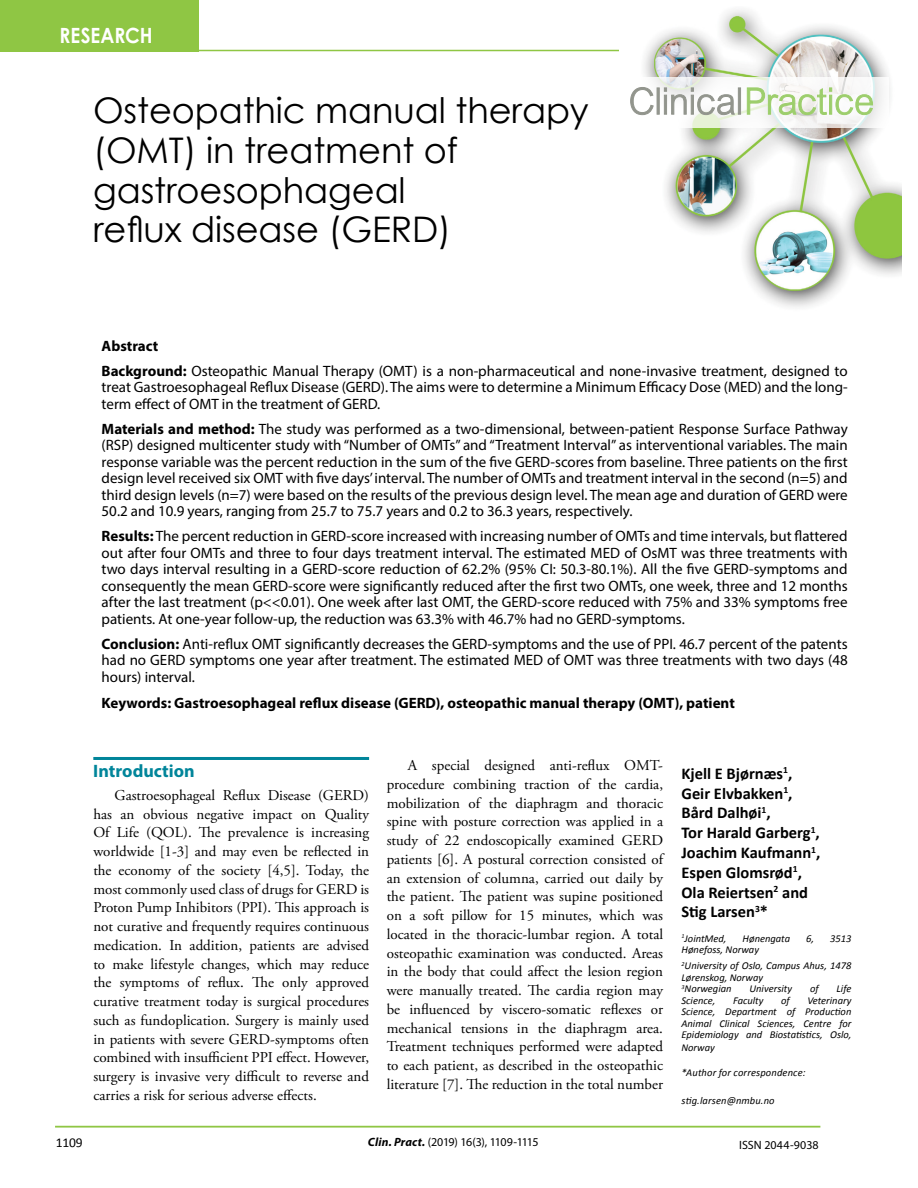
<style>
.page{position:relative;width:918px;height:1188px;background:#fff}
.page>*{position:absolute;margin:0;border:0;box-sizing:border-box;transform-origin:0 0}
.t1{font:35.25px/39.6px "Century Gothic";letter-spacing:-.005em;color:#000}
.t2{font:700 21px "Century Gothic";color:#fff;scale:.9 1}
.t3{font:700 18px "Myriad Pro";color:#00859a}
.t4{font:700 16.5px/19.8px "Calibri";color:#000}
.t5{font:15px/16.5px "Myriad Pro";color:#000;text-align:justify}
.t6{font:15px/18.8px "Adobe Garamond Pro";color:#000;text-align:justify}
.t7{font:700 15px "Myriad Pro";color:#000}
.t8{font:13.5px "Calibri";color:#000}
.t9{font:12px "Myriad Pro";letter-spacing:-.045em;color:#000}
.t10{font:12px "Myriad Pro";letter-spacing:-.005em;color:#000}
.t11{font:italic 10.5px/11.6px "Calibri";color:#000}
.s1{font-weight:700}
.s2{font-weight:700;font-style:italic}
</style>
<div class="page">
<hr style="left:1px;top:50px;width:890px;height:1px;background:#8fc644">
<hr style="left:55px;top:1126px;width:765px;height:2px;background:#8fc644">
<img style="left:620px;top:10px;width:281px;height:297px">
<svg style="left:620px;top:77px;width:269px;height:50px"></svg>
<svg style="left:630px;top:87px;width:111px;height:28px"></svg>
<svg style="left:747px;top:87px;width:126px;height:28px"></svg>
<hr style="left:93px;top:757px;width:276px;height:3px;background:#00859a">
<div style="left:0;top:0;width:199px;height:51px;background:#8fc644"></div>
<h2 class="t2" style="left:60px;top:19px;width:105px">RESEARCH</h2>
<h1 class="t1" style="left:93px;top:90px;width:497px">Osteopathic manual therapy (OMT) in treatment of gastroesophageal<br>reflux disease (GERD)</h1>
<p class="t5" style="left:102px;top:333px;width:748px;line-height:25px"><span class="s1">Abstract<br>Background:</span> Osteopathic Manual Therapy (OMT) is a non-pharmaceutical and none-invasive treatment, designed to</p>
<p class="t5" style="left:102px;top:379px;width:748px">treat Gastroesophageal Reflux Disease (GERD). The aims were to determine a Minimum Efficacy Dose (MED) and the long&shy;term effect of OMT in the treatment of GERD.</p>
<p class="t5" style="left:102px;top:420px;width:748px"><span class="s1">Materials and method:</span> The study was performed as a two-dimensional, between-patient Response Surface Pathway (RSP) designed multicenter study with “Number of OMTs” and “Treatment Interval” as interventional variables. The main response variable was the percent reduction in the sum of the five GERD-scores from baseline. Three patients on the first design level received six OMT with five days’ interval. The number of OMTs and treatment interval in the second (n=5) and third design levels (n=7) were based on the results of the previous design level. The mean age and duration of GERD were 50.2 and 10.9 years, ranging from 25.7 to 75.7 years and 0.2 to 36.3 years, respectively.</p>
<p class="t5" style="left:102px;top:528px;width:748px"><span class="s1">Results:</span> The percent reduction in GERD-score increased with increasing number of OMTs and time intervals, but flattered out after four OMTs and three to four days treatment interval. The estimated MED of OsMT was three treatments with two days interval resulting in a GERD-score reduction of 62.2% (95% CI: 50.3-80.1%). All the five GERD-symptoms and consequently the mean GERD-score were significantly reduced after the first two OMTs, one week, three and 12 months after the last treatment (p&lt;&lt;0.01). One week after last OMT, the GERD-score reduced with 75% and 33% symptoms free patients. At one-year follow-up, the reduction was 63.3% with 46.7% had no GERD-symptoms.</p>
<p class="t5" style="left:102px;top:635px;width:748px"><span class="s1">Conclusion:</span> Anti-reflux OMT significantly decreases the GERD-symptoms and the use of PPI. 46.7 percent of the patents had no GERD symptoms one year after treatment. The estimated MED of OMT was three treatments with two days (48 hours) interval.</p>
<p class="t7" style="left:102px;top:693px;width:635px">Keywords: Gastroesophageal reflux disease (GERD), osteopathic manual therapy (OMT), patient</p>
<p class="t3" style="left:93px;top:759px;width:103px">Introduction</p>
<p class="t6" style="left:93px;top:786px;width:277px;text-indent:21px">Gastroesophageal Reflux Disease (GERD) has an obvious negative impact on Quality Of Life (QOL). The prevalence is increasing worldwide [1-3] and may even be reflected in the economy of the society [4,5]. Today, the most commonly used class of drugs for GERD is Proton Pump Inhibitors (PPI). This approach is not curative and frequently requires continuous medication. In addition, patients are advised to make lifestyle changes, which may reduce the symptoms of reflux. The only approved curative treatment today is surgical procedures such as fundoplication. Surgery is mainly used in patients with severe GERD-symptoms often combined with insufficient PPI effect. However, surgery is invasive very difficult to reverse and carries a risk for serious adverse effects.</p>
<p class="t6" style="left:387px;top:757px;width:278px;text-indent:21px">A special designed anti-reflux OMT&shy;procedure combining traction of the cardia, mobilization of the diaphragm and thoracic spine with posture correction was applied in a study of 22 endoscopically examined GERD patients [6]. A postural correction consisted of an extension of columna, carried out daily by the patient. The patient was supine positioned on a soft pillow for 15 minutes, which was located in the thoracic-lumbar region. A total osteopathic examination was conducted. Areas in the body that could affect the lesion region were manually treated. The cardia region may be influenced by viscero-somatic reflexes or mechanical tensions in the diaphragm area.<br>Treatment techniques performed were adapted to each patient, as described in the osteopathic literature [7]. The reduction in the total number</p>
<p class="t4" style="left:681px;top:763px;width:140px">Kjell E Bjørnæs<sup>1</sup>,<br>Geir Elvbakken<sup>1</sup>,<br>Bård Dalhøi<sup>1</sup>,<br>Tor Harald Garberg<sup>1</sup>,<br>Joachim Kaufmann<sup>1</sup>,<br>Espen Glomsrød<sup>1</sup>,<br>Ola Reiertsen<sup>2</sup> and<br>Stig Larsen<sup>3</sup>*</p>
<p class="t11" style="left:682px;top:932px;width:47px"><sup>1</sup>JointMed,</p>
<p class="t11" style="left:743px;top:932px;width:49px">Hønengata</p>
<p class="t11" style="left:806px;top:932px;width:9px">6,</p>
<p class="t11" style="left:830px;top:932px;width:23px">3513</p>
<p class="t11" style="left:682px;top:942px;width:171px;line-height:15.8px">Hønefoss, Norway<br><sup>2</sup>University of Oslo, Campus Ahus, 1478</p>
<p class="t11" style="left:682px;top:971px;width:83px">Lørenskog, Norway<br><sup>3</sup>Norwegian</p>
<p class="t11" style="left:749px;top:983px;width:44px">University</p>
<p class="t11" style="left:810px;top:983px;width:10px">of</p>
<p class="t11" style="left:837px;top:983px;width:16px">Life</p>
<p class="t11" style="left:682px;top:994px;width:35px">Science,</p>
<p class="t11" style="left:733px;top:994px;width:32px">Faculty</p>
<p class="t11" style="left:781px;top:994px;width:10px">of</p>
<p class="t11" style="left:682px;top:994px;width:171px;text-align:justify;text-indent:126px">Veterinary Science, Department of Production Animal Clinical Sciences, Centre for Epidemiology and Biostatistics, Oslo,</p>
<p class="t11" style="left:682px;top:1041px;width:35px">Norway</p>
<p class="t11" style="left:682px;top:1067px;width:126px">*Author for correspondence:</p>
<p class="t11" style="left:682px;top:1094px;width:95px">stig.larsen@nmbu.no</p>
<p class="t9" style="left:368px;top:1134px;width:172px"><span class="s2">Clin. Pract.</span> (2019) 16(3), 1109-1115</p>
<p class="t8" style="left:56px;top:1134px;width:29px">1109</p>
<p class="t10" style="left:739px;top:1138px;width:81px">ISSN 2044-9038</p>
</div>
